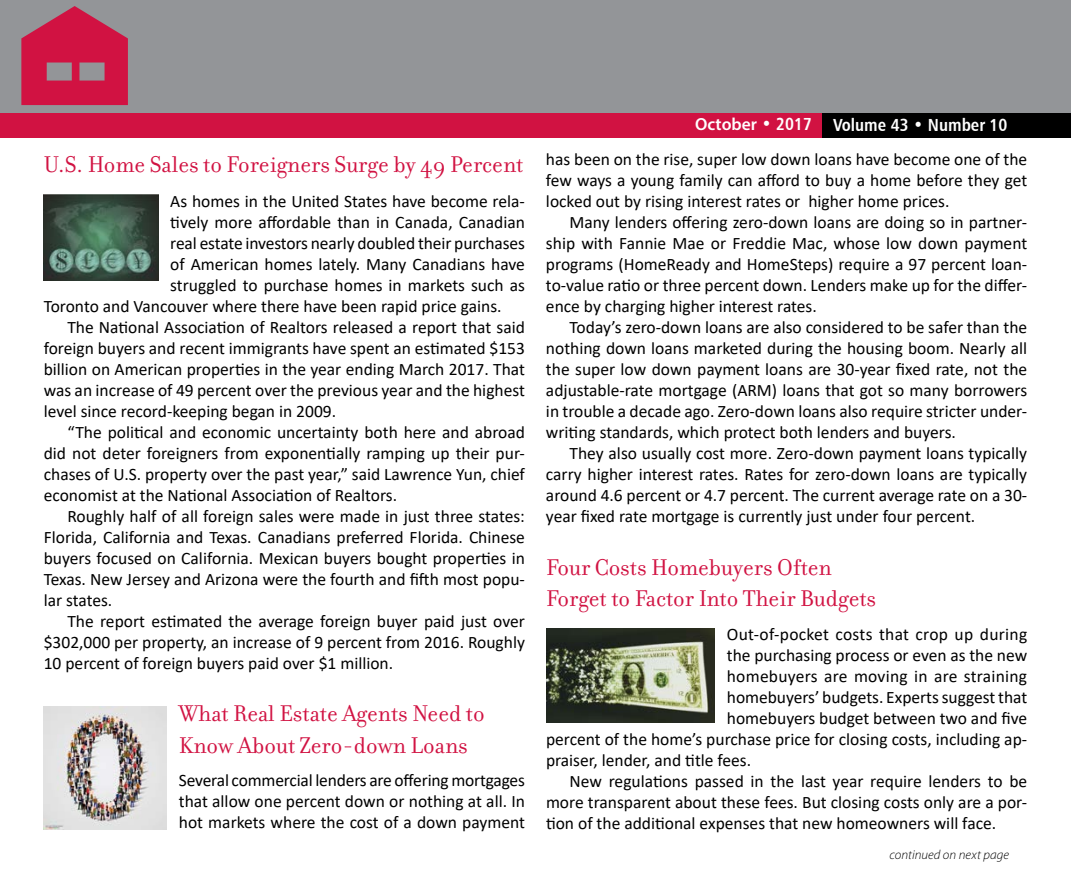
<style>
.page{position:relative;width:1071px;height:882px;background:#fff}
.page>*{position:absolute;margin:0;border:0;box-sizing:border-box;transform-origin:0 0}
.t1{font:24.5px/31.5px "Filosofia";color:#d11242}
.t2{font:17.5px/21px "Calibri";color:#000;text-align:justify}
.t3{font:17.5px "Humanist 777 BT Bold Condensed B";color:#fff}
.t4{font:italic 300 13.12px "Myriad Pro";letter-spacing:.01em;color:#000}
.s1{font-family:"Myriad Pro";font-weight:600}
</style>
<div class="page">
<div style="left:0;top:0;width:1071px;height:138px;background:#939598"></div>
<div style="left:693px;top:113px;width:378px;height:25px;background:#000"></div>
<div style="left:0;top:113px;width:822px;height:25px;background:#d11242"></div>
<svg style="left:21px;top:6px;width:107px;height:99px"></svg>
<img style="left:44px;top:195px;width:114px;height:86px">
<img style="left:44px;top:706px;width:123px;height:123px">
<img style="left:546px;top:628px;width:169px;height:94px">
<h1 class="t1" style="left:44px;top:149px;width:481px">U.S. Home Sales to Foreigners Surge by 49 Percent</h1>
<p class="t2" style="left:170px;top:190px;width:356px">As homes in the United States have become rela-</p>
<p class="t2" style="left:170px;top:211px;width:356px">tively more affordable than in Canada, Canadian</p>
<p class="t2" style="left:170px;top:232px;width:356px">real estate investors nearly doubled their purchases</p>
<p class="t2" style="left:170px;top:253px;width:356px">of American homes lately. Many Canadians have</p>
<p class="t2" style="left:170px;top:274px;width:356px">struggled to purchase homes in markets such as</p>
<p class="t2" style="left:44px;top:295px;width:459px">Toronto and Vancouver where there have been rapid price gains.</p>
<p class="t2" style="left:67px;top:316px;width:459px">The National Association of Realtors released a report that said</p>
<p class="t2" style="left:44px;top:337px;width:483px">foreign buyers and recent immigrants have spent an estimated $153</p>
<p class="t2" style="left:44px;top:358px;width:483px">billion on American properties in the year ending March 2017. That</p>
<p class="t2" style="left:44px;top:379px;width:483px">was an increase of 49 percent over the previous year and the highest</p>
<p class="t2" style="left:44px;top:400px;width:294px">level since record-keeping began in 2009.</p>
<p class="t2" style="left:67px;top:421px;width:459px">“The political and economic uncertainty both here and abroad</p>
<p class="t2" style="left:44px;top:442px;width:483px">did not deter foreigners from exponentially ramping up their pur-</p>
<p class="t2" style="left:44px;top:463px;width:483px">chases of U.S. property over the past year,” said Lawrence Yun, chief</p>
<p class="t2" style="left:44px;top:484px;width:355px">economist at the National Association of Realtors.</p>
<p class="t2" style="left:67px;top:505px;width:459px">Roughly half of all foreign sales were made in just three states:</p>
<p class="t2" style="left:44px;top:526px;width:483px">Florida, California and Texas. Canadians preferred Florida. Chinese</p>
<p class="t2" style="left:44px;top:547px;width:483px">buyers focused on California. Mexican buyers bought properties in</p>
<p class="t2" style="left:44px;top:568px;width:483px">Texas. New Jersey and Arizona were the fourth and fifth most popu-</p>
<p class="t2" style="left:44px;top:589px;width:70px">lar states.</p>
<p class="t2" style="left:67px;top:610px;width:459px">The report estimated the average foreign buyer paid just over</p>
<p class="t2" style="left:44px;top:631px;width:483px">$302,000 per property, an increase of 9 percent from 2016. Roughly</p>
<p class="t2" style="left:44px;top:652px;width:351px">10 percent of foreign buyers paid over $1 million.</p>
<h1 class="t1" style="left:179px;top:698px;width:307px">What Real Estate Agents Need to<br>Know About Zero-down Loans</h1>
<p class="t2" style="left:179px;top:769px;width:348px">Several commercial lenders are offering mortgages that allow one percent down or nothing at all. In hot markets where the cost of a down payment</p>
<p class="t3" style="left:695px;top:114px;width:314px"><span class="s1">October</span> • 2017 Volume 43 • Number 10</p>
<p class="t2" style="left:546px;top:149px;width:483px">has been on the rise, super low down loans have become one of the few ways a young family can afford to buy a home before they get locked out by rising interest rates or higher home prices.</p>
<p class="t2" style="left:546px;top:212px;width:483px;text-indent:24px">Many lenders offering zero-down loans are doing so in partner&shy;ship with Fannie Mae or Freddie Mac, whose low down payment programs (HomeReady and HomeSteps) require a 97 percent loan&shy;to-value ratio or three percent down. Lenders make up for the differ&shy;ence by charging higher interest rates.</p>
<p class="t2" style="left:546px;top:317px;width:483px;text-indent:24px">Today’s zero-down loans are also considered to be safer than the nothing down loans marketed during the housing boom. Nearly all the super low down payment loans are 30-year fixed rate, not the adjustable-rate mortgage (ARM) loans that got so many borrowers in trouble a decade ago. Zero-down loans also require stricter under&shy;writing standards, which protect both lenders and buyers.</p>
<p class="t2" style="left:546px;top:443px;width:483px;text-indent:24px">They also usually cost more. Zero-down payment loans typically carry higher interest rates. Rates for zero-down loans are typically around 4.6 percent or 4.7 percent. The current average rate on a 30- year fixed rate mortgage is currently just under four percent.</p>
<h1 class="t1" style="left:546px;top:552px;width:332px">Four Costs Homebuyers Often<br>Forget to Factor Into Their Budgets</h1>
<p class="t2" style="left:727px;top:623px;width:302px">Out-of-pocket costs that crop up during</p>
<p class="t2" style="left:727px;top:644px;width:302px">the purchasing process or even as the new</p>
<p class="t2" style="left:727px;top:665px;width:302px">homebuyers are moving in are straining</p>
<p class="t2" style="left:727px;top:686px;width:302px">homebuyers’ budgets. Experts suggest that</p>
<p class="t2" style="left:727px;top:707px;width:302px">homebuyers budget between two and five</p>
<p class="t2" style="left:546px;top:728px;width:483px">percent of the home’s purchase price for closing costs, including ap-</p>
<p class="t2" style="left:546px;top:749px;width:207px">praiser, lender, and title fees.</p>
<p class="t2" style="left:570px;top:770px;width:459px">New regulations passed in the last year require lenders to be</p>
<p class="t2" style="left:546px;top:791px;width:483px">more transparent about these fees. But closing costs only are a por-</p>
<p class="t2" style="left:546px;top:812px;width:452px">tion of the additional expenses that new homeowners will face.</p>
<p class="t4" style="left:890px;top:848px;width:121px">continued on next page</p>
</div>
